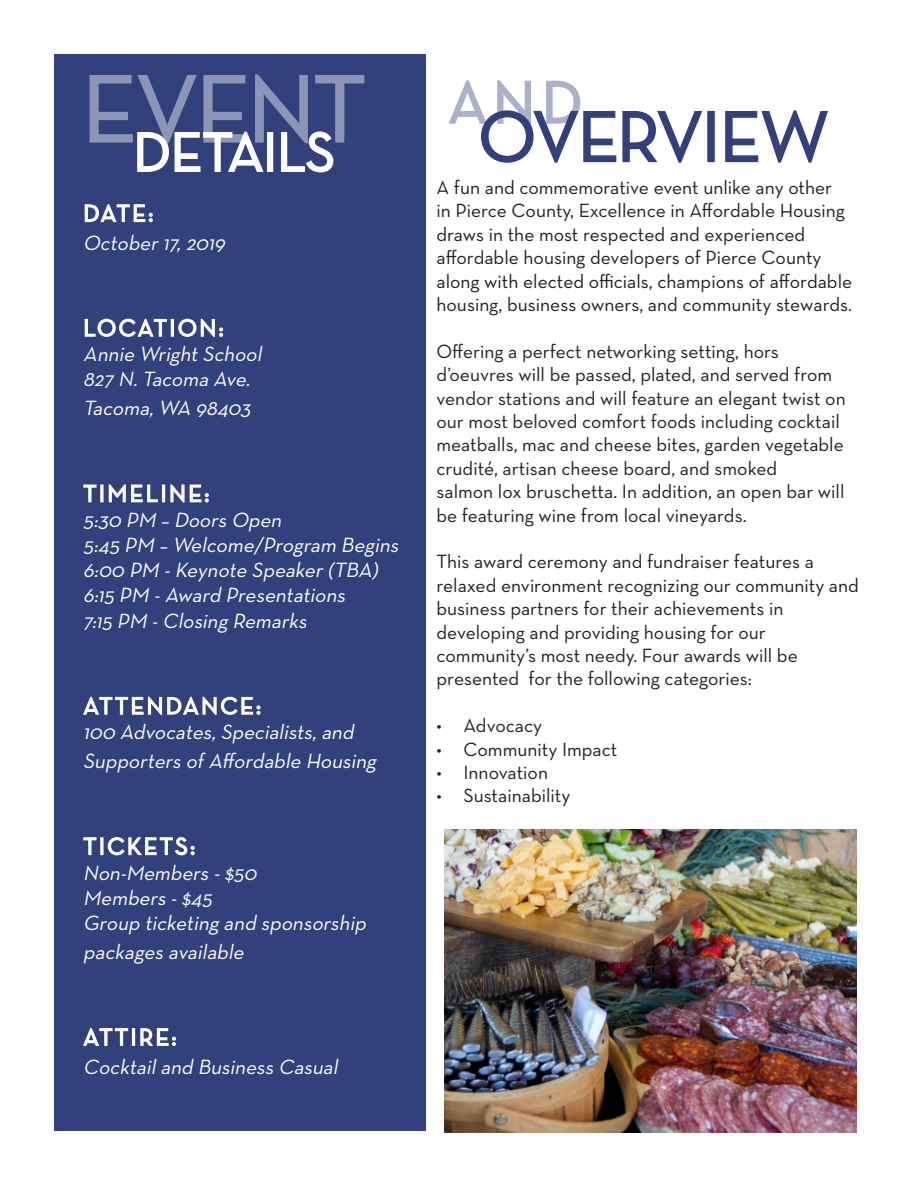
<style>
.page{position:relative;width:918px;height:1188px;background:#fff}
.page>*{position:absolute;margin:0;border:0;box-sizing:border-box;transform-origin:0 0}
.t1{font:96px "Neutra Text";letter-spacing:-.03em;color:#fff}
.t2{font:72px "Neutra Text";letter-spacing:-.025em;color:#32417b}
.t3{font:60px "Neutra Text";color:#32417b}
.t4{font:55.5px "Neutra Text";letter-spacing:-.01em;color:#fff}
.t5{font:24px "Neutra Text";letter-spacing:.09em;color:#fff}
.t6{font:italic 21px "Neutra Text";color:#fff}
.t7{font:19.5px/23.4px "Neutra Text";color:#231f20}
</style>
<div class="page">
<div style="left:54px;top:54px;width:371px;height:1077px;background:#32417b"></div>
<svg style="left:84px;top:204px;width:69px;height:19px"></svg>
<svg style="left:84px;top:318px;width:83px;height:19px"></svg>
<div style="left:171px;top:319px;width:3px;height:18px;border:2px solid #fff"></div>
<svg style="left:178px;top:318px;width:45px;height:19px"></svg>
<svg style="left:83px;top:484px;width:14px;height:19px"></svg>
<div style="left:100px;top:485px;width:4px;height:17px;border:2px solid #fff"></div>
<svg style="left:108px;top:484px;width:50px;height:19px"></svg>
<div style="left:162px;top:485px;width:3px;height:17px;border:2px solid #fff"></div>
<svg style="left:170px;top:484px;width:39px;height:19px"></svg>
<svg style="left:83px;top:696px;width:178px;height:19px"></svg>
<svg style="left:83px;top:837px;width:14px;height:19px"></svg>
<div style="left:100px;top:837px;width:4px;height:18px;border:2px solid #fff"></div>
<svg style="left:107px;top:837px;width:88px;height:19px"></svg>
<svg style="left:83px;top:1028px;width:46px;height:18px"></svg>
<div style="left:132px;top:1028px;width:3px;height:18px;border:2px solid #fff"></div>
<svg style="left:140px;top:1028px;width:36px;height:18px"></svg>
<div style="left:707px;top:111px;width:8px;height:51px;border:2px solid #32417b"></div>
<svg style="left:725px;top:110px;width:103px;height:53px"></svg>
<svg style="left:89px;top:74px;width:276px;height:99px"></svg>
<svg style="left:448px;top:80px;width:255px;height:83px"></svg>
<img style="left:444px;top:829px;width:413px;height:303px">
<h1 class="t1" style="left:82px;top:51px;width:286px">EVENT</h1>
<p class="t4" style="left:133px;top:118px;width:204px">DETAILS</p>
<p class="t5" style="left:83px;top:199px;width:72px">DATE:</p>
<p class="t6" style="left:83px;top:230px;width:148px">October17,2019</p>
<p class="t5" style="left:83px;top:313px;width:142px">LOCATION:</p>
<p class="t6" style="left:83px;top:341px;width:184px">Annie WrightSchool</p>
<p class="t6" style="left:83px;top:367px;width:173px">827 N.Tacoma Ave.</p>
<p class="t6" style="left:83px;top:395px;width:173px">Tacoma,WA 98403</p>
<p class="t5" style="left:83px;top:479px;width:128px">TIMELINE:</p>
<p class="t6" style="left:83px;top:507px;width:204px">5:30 PM – Doors Open</p>
<p class="t6" style="left:83px;top:532px;width:321px">5:45 PM – Welcome/Program Begins</p>
<p class="t6" style="left:83px;top:557px;width:301px">6:00 PM -Keynote Speaker(TBA)</p>
<p class="t6" style="left:83px;top:583px;width:268px">6:15 PM -Award Presentations</p>
<p class="t6" style="left:83px;top:608px;width:229px">7:15 PM -Closing Remarks</p>
<p class="t5" style="left:83px;top:691px;width:179px">ATTENDANCE:</p>
<p class="t6" style="left:83px;top:719px;width:276px">100 Advocates,Specialists,and</p>
<p class="t6" style="left:83px;top:748px;width:299px">Supporters ofAffordable Housing</p>
<p class="t5" style="left:83px;top:832px;width:113px">TICKETS:</p>
<p class="t6" style="left:83px;top:860px;width:179px">Non-Members -$50</p>
<p class="t6" style="left:83px;top:885px;width:135px">Members -$45</p>
<p class="t6" style="left:83px;top:910px;width:289px">Group ticketing and sponsorship</p>
<p class="t6" style="left:83px;top:939px;width:166px">packages available</p>
<p class="t5" style="left:83px;top:1022px;width:95px">ATTIRE:</p>
<p class="t6" style="left:83px;top:1054px;width:260px">Cocktailand Business Casual</p>
<h3 class="t3" style="left:448px;top:66px;width:136px">AND</h3>
<p class="t2" style="left:478px;top:93px;width:352px">OVERVIEW</p>
<p class="t7" style="left:436px;top:175px;width:410px">A fun and commemorative event unlike any other in Pierce County, Excellence in Affordable Housing draws in the most respected and experienced</p>
<p class="t7" style="left:436px;top:246px;width:417px">affordable housing developers of Pierce County along with elected officials, champions of affordable housing, business owners, and community stewards.</p>
<p class="t7" style="left:436px;top:339px;width:344px">Offering a perfect networking setting, hors</p>
<p class="t7" style="left:436px;top:363px;width:411px">d’oeuvres will be passed, plated, and served from vendor stations and will feature an elegant twist on our most beloved comfort foods including cocktail meatballs, mac and cheese bites, garden vegetable crudité, artisan cheese board, and smoked</p>
<p class="t7" style="left:436px;top:480px;width:409px">salmon lox bruschetta. In addition, an open bar will be featuring wine from local vineyards.</p>
<p class="t7" style="left:436px;top:550px;width:424px">This award ceremony and fundraiser features a relaxed environment recognizing our community and business partners for their achievements in</p>
<p class="t7" style="left:436px;top:620px;width:331px">developing and providing housing for our</p>
<p class="t7" style="left:436px;top:643px;width:363px">community’s most needy. Four awards will be</p>
<p class="t7" style="left:436px;top:667px;width:317px">presented for the following categories:</p>
<p class="t7" style="left:436px;top:714px;width:107px">• Advocacy</p>
<p class="t7" style="left:436px;top:737px;width:183px">• Community Impact</p>
<p class="t7" style="left:436px;top:760px;width:113px">• Innovation</p>
<p class="t7" style="left:436px;top:784px;width:135px">• Sustainability</p>
</div>
